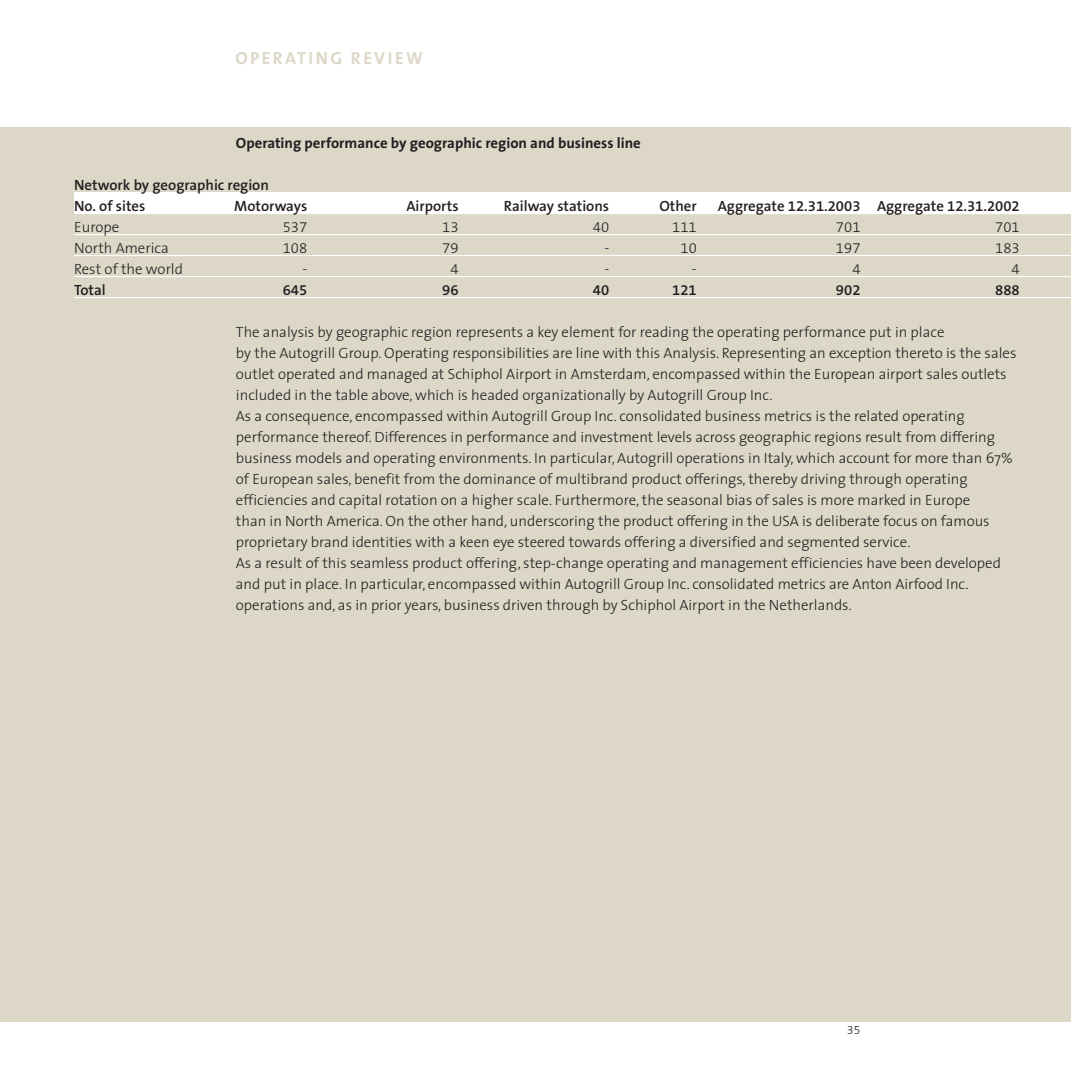
<style>
.page{position:relative;width:1071px;height:1071px;background:#fff}
.page>*{position:absolute;margin:0;border:0;box-sizing:border-box;transform-origin:0 0}
.t1{font:700 17.5px "The Sans B7";letter-spacing:.14em;color:#ddd7c8}
.t2{font:300 14.88px/21px "The Sans";color:#231f20}
.t3{font:600 14.88px/21px "The Sans B6";color:#231f20}
.t4{font:300 14.88px "The Sans B3";color:#231f20}
.t5{font:700 14.88px "The Sans";color:#231f20}
.t6{font:300 12.25px "The Sans B3";color:#231f20}
</style>
<div class="page">
<div style="left:0;top:127px;width:15px;height:895px;background:#ddd7c8"></div>
<div style="left:15px;top:127px;width:1056px;height:895px;background:#ddd7c8"></div>
<hr style="left:74px;top:213px;width:997px;height:1px;background:#fff">
<hr style="left:74px;top:234px;width:997px;height:1px;background:#fff">
<hr style="left:74px;top:255px;width:997px;height:1px;background:#fff">
<hr style="left:74px;top:276px;width:997px;height:1px;background:#fff">
<hr style="left:74px;top:297px;width:997px;height:1px;background:#fff">
<div style="left:74px;top:192px;width:997px;height:21px;background:#fff"></div>
<p class="t1" style="left:235px;top:52px;width:189px">OPERATING REVIEW</p>
<p class="t5" style="left:236px;top:138px;width:406px">Operating performance by geographic region and business line</p>
<p class="t3" style="left:74px;top:176px;width:196px">Network by geographic region<br>No. of sites</p>
<p class="t3" style="left:234px;top:197px;width:75px">Motorways</p>
<p class="t3" style="left:406px;top:197px;width:54px">Airports</p>
<p class="t3" style="left:504px;top:197px;width:107px">Railway stations</p>
<p class="t3" style="left:659px;top:197px;width:39px">Other</p>
<p class="t3" style="left:718px;top:197px;width:304px">Aggregate 12.31.2003 Aggregate 12.31.2002</p>
<p class="t4" style="left:74px;top:222px;width:47px">Europe</p>
<p class="t4" style="left:283px;top:222px;width:26px">537</p>
<p class="t4" style="left:442px;top:222px;width:18px">13</p>
<p class="t4" style="left:593px;top:222px;width:18px">40</p>
<p class="t4" style="left:672px;top:222px;width:26px">111</p>
<p class="t4" style="left:836px;top:222px;width:26px">701</p>
<p class="t4" style="left:995px;top:222px;width:26px">701</p>
<p class="t4" style="left:74px;top:243px;width:96px">North America</p>
<p class="t4" style="left:283px;top:243px;width:26px">108</p>
<p class="t4" style="left:442px;top:243px;width:18px">79</p>
<p class="t4" style="left:604px;top:243px;width:6px">-</p>
<p class="t4" style="left:680px;top:243px;width:18px">10</p>
<p class="t4" style="left:836px;top:243px;width:26px">197</p>
<p class="t4" style="left:995px;top:243px;width:26px">183</p>
<p class="t4" style="left:74px;top:264px;width:110px">Rest of the world</p>
<p class="t4" style="left:302px;top:264px;width:6px">-</p>
<p class="t4" style="left:450px;top:264px;width:10px">4</p>
<p class="t4" style="left:604px;top:264px;width:6px">-</p>
<p class="t4" style="left:692px;top:264px;width:6px">-</p>
<p class="t4" style="left:852px;top:264px;width:10px">4</p>
<p class="t4" style="left:1012px;top:264px;width:10px">4</p>
<p class="t3" style="left:74px;top:281px;width:33px">Total</p>
<p class="t3" style="left:283px;top:281px;width:26px">645</p>
<p class="t3" style="left:442px;top:281px;width:18px">96</p>
<p class="t3" style="left:593px;top:281px;width:18px">40</p>
<p class="t3" style="left:672px;top:281px;width:26px">121</p>
<p class="t3" style="left:836px;top:281px;width:26px">902</p>
<p class="t3" style="left:995px;top:281px;width:26px">888</p>
<p class="t2" style="left:236px;top:323px;width:782px">The analysis by geographic region represents a key element for reading the operating performance put in place<br>by the Autogrill Group. Operating responsibilities are line with this Analysis. Representing an exception thereto is the sales outlet operated and managed at Schiphol Airport in Amsterdam, encompassed within the European airport sales outlets included in the table above, which is headed organizationally by Autogrill Group Inc.<br>As a consequence, encompassed within Autogrill Group Inc. consolidated business metrics is the related operating performance thereof. Differences in performance and investment levels across geographic regions result from differing business models and operating environments. In particular, Autogrill operations in Italy, which account for more than 67% of European sales, benefit from the dominance of multibrand product offerings, thereby driving through operating efficiencies and capital rotation on a higher scale. Furthermore, the seasonal bias of sales is more marked in Europe<br>than in North America. On the other hand, underscoring the product offering in the USA is deliberate focus on famous proprietary brand identities with a keen eye steered towards offering a diversified and segmented service.<br>As a result of this seamless product offering, step-change operating and management efficiencies have been developed and put in place. In particular, encompassed within Autogrill Group Inc. consolidated metrics are Anton Airfood Inc. operations and, as in prior years, business driven through by Schiphol Airport in the Netherlands.</p>
<p class="t6" style="left:847px;top:1025px;width:15px">35</p>
</div>
